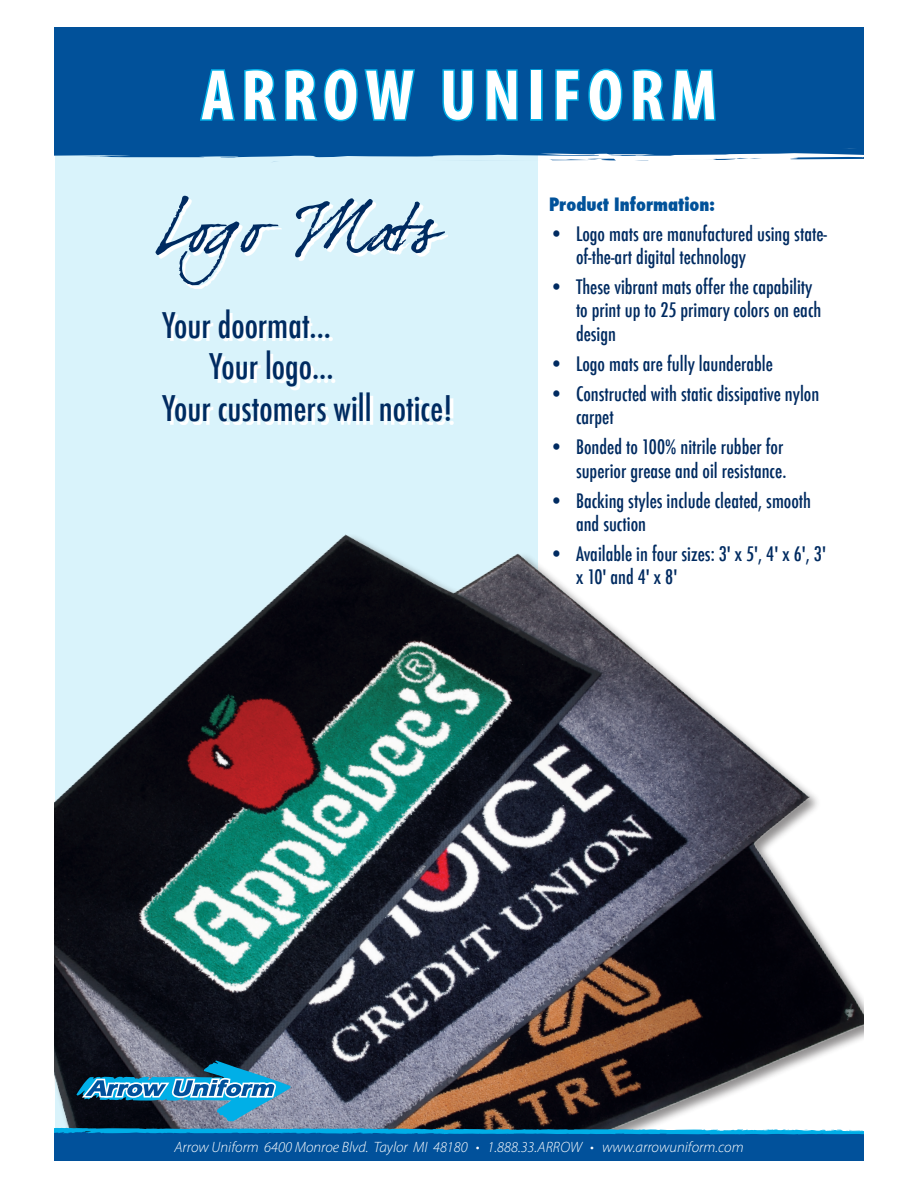
<style>
.page{position:relative;width:918px;height:1188px;background:#fff}
.page>*{position:absolute;margin:0;border:0;box-sizing:border-box;transform-origin:0 0}
.t1{font:700 condensed 72px "Myriad Pro";letter-spacing:.1em;color:#fff}
.t2{font:500 condensed 34.5px "Futura";color:#002b61}
.t3{font:500 condensed 19.5px/23.4px "Futura";color:#002b61}
.t4{font:800 condensed 18px "Futura";color:#01529a}
.t5{font:italic 300 15px "Myriad Pro";color:#fff}
</style>
<div class="page">
<div style="left:55px;top:28px;width:483px;height:1132px;background:#d9f3fb"></div>
<svg style="left:165px;top:313px;width:289px;height:111px"></svg>
<img style="left:54px;top:534px;width:810px;height:593px">
<svg style="left:155px;top:196px;width:290px;height:89px"></svg>
<div style="left:54px;top:27px;width:720px;height:131px;background:#01519a"></div>
<div style="left:774px;top:27px;width:90px;height:133px;background:#01519a"></div>
<svg style="left:549px;top:154px;width:69px;height:6px"></svg>
<svg style="left:709px;top:158px;width:52px;height:2px"></svg>
<svg style="left:635px;top:160px;width:14px;height:1px"></svg>
<svg style="left:101px;top:152px;width:44px;height:1px"></svg>
<svg style="left:77px;top:1060px;width:214px;height:61px;background:#447592"></svg>
<div style="left:54px;top:1132px;width:810px;height:29px;background:#01519b"></div>
<svg style="left:54px;top:1127px;width:810px;height:8px"></svg>
<svg style="left:198px;top:68px;width:39px;height:54px;background:#006cb0"></svg>
<svg style="left:243px;top:67px;width:174px;height:56px;background:#006db1"></svg>
<svg style="left:441px;top:68px;width:34px;height:55px;background:#0071b5"></svg>
<svg style="left:484px;top:68px;width:35px;height:55px;background:#0077b9"></svg>
<div style="left:530px;top:69px;width:13px;height:52px;border:3px solid #00afe7"></div>
<svg style="left:554px;top:68px;width:27px;height:54px"></svg>
<svg style="left:587px;top:67px;width:37px;height:56px;background:#006db0"></svg>
<svg style="left:631px;top:67px;width:86px;height:55px;background:#0072b5"></svg>
<p class="t1" style="left:201px;top:50px;width:517px">ARROW UNIFORM</p>
<p class="t2" style="left:162px;top:303px;width:171px">Your doormat...</p>
<p class="t2" style="left:209px;top:345px;width:126px">Your logo...</p>
<p class="t2" style="left:162px;top:386px;width:292px">Your customers will notice!</p>
<p class="t4" style="left:549px;top:192px;width:167px">Product Information:</p>
<p class="t3" style="left:576px;top:222px;width:253px;text-indent:-27px">• Logo mats are manufactured using state&shy;of-the-art digital technology</p>
<p class="t3" style="left:576px;top:275px;width:247px;text-indent:-27px">• These vibrant mats offer the capability to print up to 25 primary colors on each design</p>
<p class="t3" style="left:549px;top:352px;width:226px">• Logo mats are fully launderable</p>
<p class="t3" style="left:576px;top:382px;width:245px;text-indent:-27px">• Constructed with static dissipative nylon carpet</p>
<p class="t3" style="left:549px;top:435px;width:239px;text-align:right">• Bonded to 100% nitrile rubber for superior grease and oil resistance.</p>
<p class="t3" style="left:576px;top:489px;width:237px;text-indent:-27px">• Backing styles include cleated, smooth and suction</p>
<p class="t3" style="left:576px;top:542px;width:251px;text-indent:-27px">• Available in four sizes: 3' x 5', 4' x 6', 3' x 10' and 4' x 8'</p>
<p class="t5" style="left:174px;top:1138px;width:571px">Arrow Uniform 6400 Monroe Blvd. Taylor MI 48180 • 1.888.33.ARROW • www.arrowuniform.com</p>
</div>
